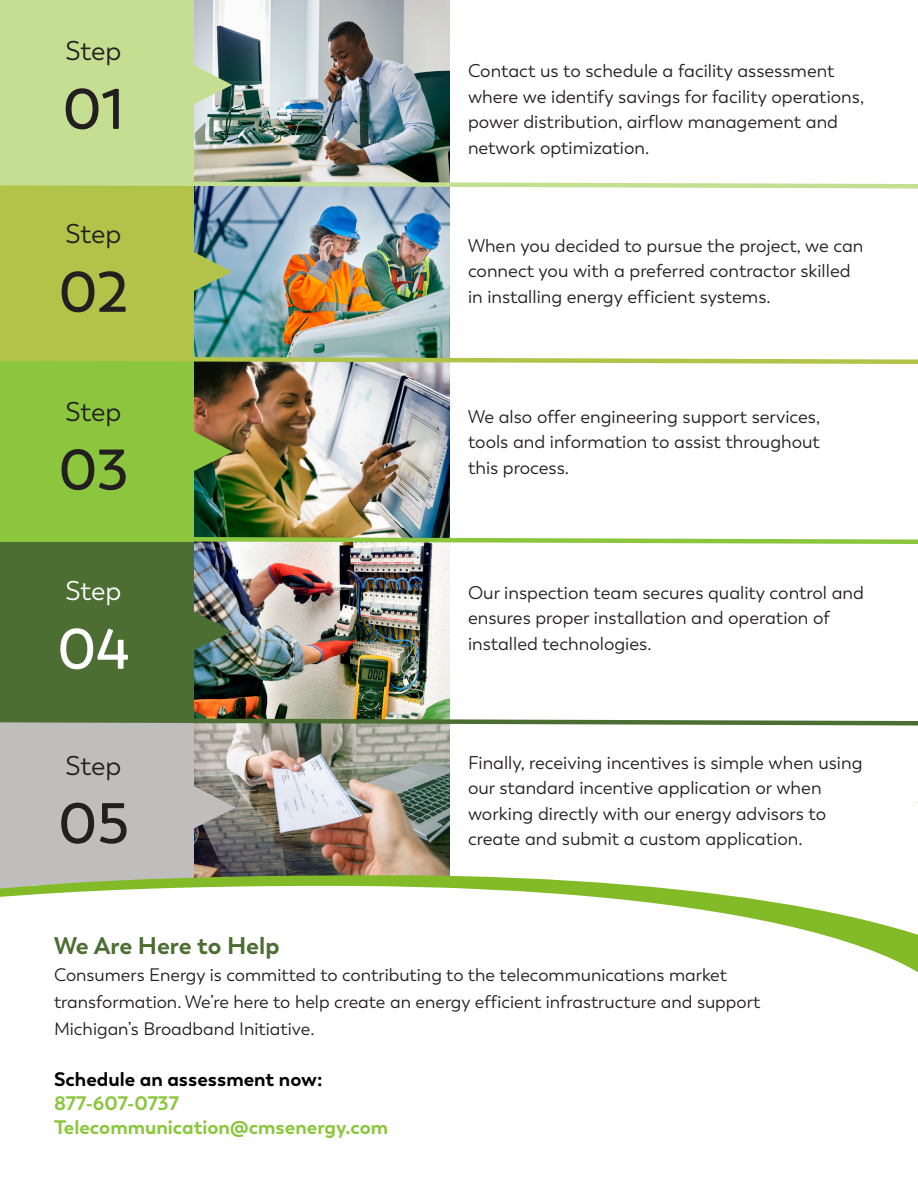
<style>
.page{position:relative;width:918px;height:1188px;background:#fff}
.page>*{position:absolute;margin:0;border:0;box-sizing:border-box;transform-origin:0 0}
.t1{font:600 57px "Boston";letter-spacing:-.005em;color:#231f20}
.t2{font:600 57px "Boston";color:#fff}
.t3{font:27px "Boston";letter-spacing:-.01em;color:#231f20}
.t4{font:27px "Boston";color:#fff}
.t5{font:700 24px "Boston";letter-spacing:-.01em;color:#4c6e32}
.t6{font:700 19.5px "Boston";color:#8bc63e}
.t7{font:700 19.5px "Boston";color:#000}
.t8{font:18.3px/25.5px "Boston";color:#231f20}
.t9{font:18px/27px "Boston";color:#231f20}
</style>
<div class="page">
<img style="left:193px;top:728px;width:257px;height:147px">
<div style="left:0;top:721px;width:193px;height:172px;background:#bfbebd"></div>
<svg style="left:193px;top:784px;width:43px;height:46px;background:#9c9a96"></svg>
<img style="left:193px;top:366px;width:257px;height:350px">
<div style="left:0;top:540px;width:193px;height:181px;background:#4c6e32"></div>
<svg style="left:193px;top:608px;width:39px;height:46px;background:#597256"></svg>
<div style="left:0;top:360px;width:193px;height:182px;background:#8bc63e"></div>
<svg style="left:193px;top:428px;width:40px;height:46px;background:#889342"></svg>
<img style="left:193px;top:191px;width:257px;height:163px">
<div style="left:0;top:183px;width:193px;height:177px;background:#b1c348"></div>
<svg style="left:193px;top:249px;width:39px;height:46px;background:#86ab7f"></svg>
<img style="left:193px;top:0;width:257px;height:179px">
<div style="left:0;top:0;width:193px;height:182px;background:#c4de92"></div>
<svg style="left:193px;top:62px;width:39px;height:46px;background:#9ab290"></svg>
<svg style="left:0;top:875px;width:918px;height:98px"></svg>
<svg style="left:0;top:179px;width:918px;height:12px"></svg>
<svg style="left:0;top:354px;width:918px;height:12px"></svg>
<svg style="left:193px;top:534px;width:725px;height:12px"></svg>
<svg style="left:0;top:716px;width:918px;height:12px"></svg>
<p class="t3" style="left:65px;top:35px;width:57px">Step</p>
<p class="t1" style="left:63px;top:75px;width:63px">01</p>
<p class="t3" style="left:65px;top:218px;width:57px">Step</p>
<p class="t1" style="left:59px;top:258px;width:71px">02</p>
<p class="t3" style="left:65px;top:396px;width:57px">Step</p>
<p class="t1" style="left:58px;top:436px;width:71px">03</p>
<p class="t4" style="left:65px;top:575px;width:57px">Step</p>
<p class="t2" style="left:57px;top:615px;width:74px">04</p>
<p class="t3" style="left:65px;top:750px;width:57px">Step</p>
<p class="t1" style="left:58px;top:789px;width:72px">05</p>
<p class="t8" style="left:468px;top:58px;width:398px">Contact us to schedule a facility assessment where we identify savings for facility operations, power distribution, airflow management and network optimization.</p>
<p class="t8" style="left:468px;top:233px;width:397px">When you decided to pursue the project, we can connect you with a preferred contractor skilled in installing energy efficient systems.</p>
<p class="t8" style="left:468px;top:404px;width:354px;text-align:justify">We also offer engineering support services, tools and information to assist throughout this process.</p>
<p class="t8" style="left:468px;top:580px;width:397px">Our inspection team secures quality control and ensures proper installation and operation of installed technologies.</p>
<p class="t8" style="left:468px;top:750px;width:396px">Finally, receiving incentives is simple when using our standard incentive application or when working directly with our energy advisors to create and submit a custom application.</p>
<p class="t5" style="left:54px;top:930px;width:227px">We Are Here to Help</p>
<p class="t9" style="left:54px;top:961px;width:675px">Consumers Energy is committed to contributing to the telecommunications market</p>
<p class="t9" style="left:54px;top:988px;width:708px">transformation. We’re here to help create an energy efficient infrastructure and support<br>Michigan’s Broadband Initiative.</p>
<p class="t7" style="left:54px;top:1067px;width:270px">Schedule an assessment now:</p>
<p class="t6" style="left:54px;top:1091px;width:126px">877-607-0737</p>
<p class="t6" style="left:54px;top:1115px;width:336px">Telecommunication@cmsenergy.com</p>
</div>
